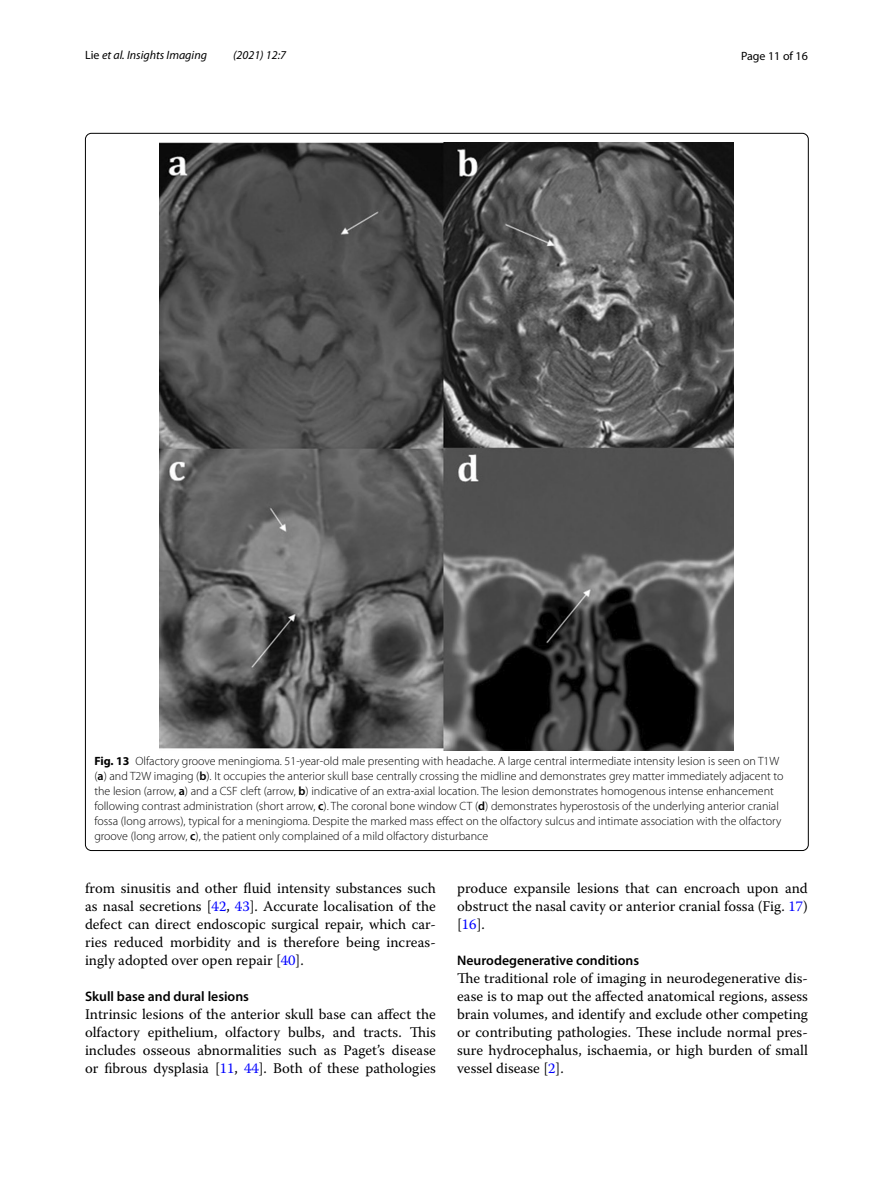
<style>
.page{position:relative;width:893px;height:1187px;background:#fff}
.page>*{position:absolute;margin:0;border:0;box-sizing:border-box;transform-origin:0 0}
.t1{font:14.7px/18px "Warnock Pro";color:#000;text-align:justify}
.t2{font:600 13.8px "Myriad Pro";color:#000}
.t3{font:300 12px/15px "Myriad Pro";color:#000}
.t4{font:italic 12px "Myriad Pro";color:#000}
.t5{font:12px "Myriad Pro";color:#000}
.s1{font-style:normal}
.s2{font-weight:700}
.s3{font-weight:600}
.s4{color:#00f}
</style>
<div class="page">
<img style="left:160px;top:142px;width:574px;height:608px">
<p class="t4" style="left:85px;top:48px;width:123px"><span class="s1">Lie</span> et al. Insights Imaging</p>
<p class="t4" style="left:233px;top:48px;width:54px">(2021) 12:7</p>
<p class="t5" style="left:741px;top:48px;width:68px">Page 11 of 16</p>
<p class="t3" style="left:94px;top:753px;width:691px"><span class="s2">Fig. 13</span> Olfactory groove meningioma. 51-year-old male presenting with headache. A large central intermediate intensity lesion is seen on T1W (<span class="s3">a</span>) and T2W imaging (<span class="s3">b</span>). It occupies the anterior skull base centrally crossing the midline and demonstrates grey matter immediately adjacent to the lesion (arrow, <span class="s3">a</span>) and a CSF cleft (arrow, <span class="s3">b</span>) indicative of an extra-axial location. The lesion demonstrates homogenous intense enhancement following contrast administration (short arrow, <span class="s3">c</span>). The coronal bone window CT (<span class="s3">d</span>) demonstrates hyperostosis of the underlying anterior cranial fossa (long arrows), typical for a meningioma. Despite the marked mass effect on the olfactory sulcus and intimate association with the olfactory groove (long arrow, <span class="s3">c</span>), the patient only complained of a mild olfactory disturbance</p>
<p class="t1" style="left:85px;top:879px;width:352px">from sinusitis and other fluid intensity substances such as nasal secretions [<span class="s4">42</span>, <span class="s4">43</span>]. Accurate localisation of the defect can direct endoscopic surgical repair, which car&shy;ries reduced morbidity and is therefore being increas&shy;ingly adopted over open repair [<span class="s4">40</span>].</p>
<p class="t2" style="left:85px;top:987px;width:165px">Skull base and dural lesions</p>
<p class="t1" style="left:85px;top:1005px;width:352px">Intrinsic lesions of the anterior skull base can affect the olfactory epithelium, olfactory bulbs, and tracts. This includes osseous abnormalities such as Paget’s disease or fibrous dysplasia [<span class="s4">11</span>, <span class="s4">44</span>]. Both of these pathologies</p>
<p class="t1" style="left:457px;top:879px;width:352px">produce expansile lesions that can encroach upon and obstruct the nasal cavity or anterior cranial fossa (Fig. <span class="s4">17</span>) [<span class="s4">16</span>].</p>
<p class="t2" style="left:457px;top:951px;width:184px">Neurodegenerative conditions</p>
<p class="t1" style="left:457px;top:969px;width:352px">The traditional role of imaging in neurodegenerative dis&shy;ease is to map out the affected anatomical regions, assess brain volumes, and identify and exclude other competing or contributing pathologies. These include normal pres&shy;sure hydrocephalus, ischaemia, or high burden of small vessel disease [<span class="s4">2</span>].</p>
</div>
